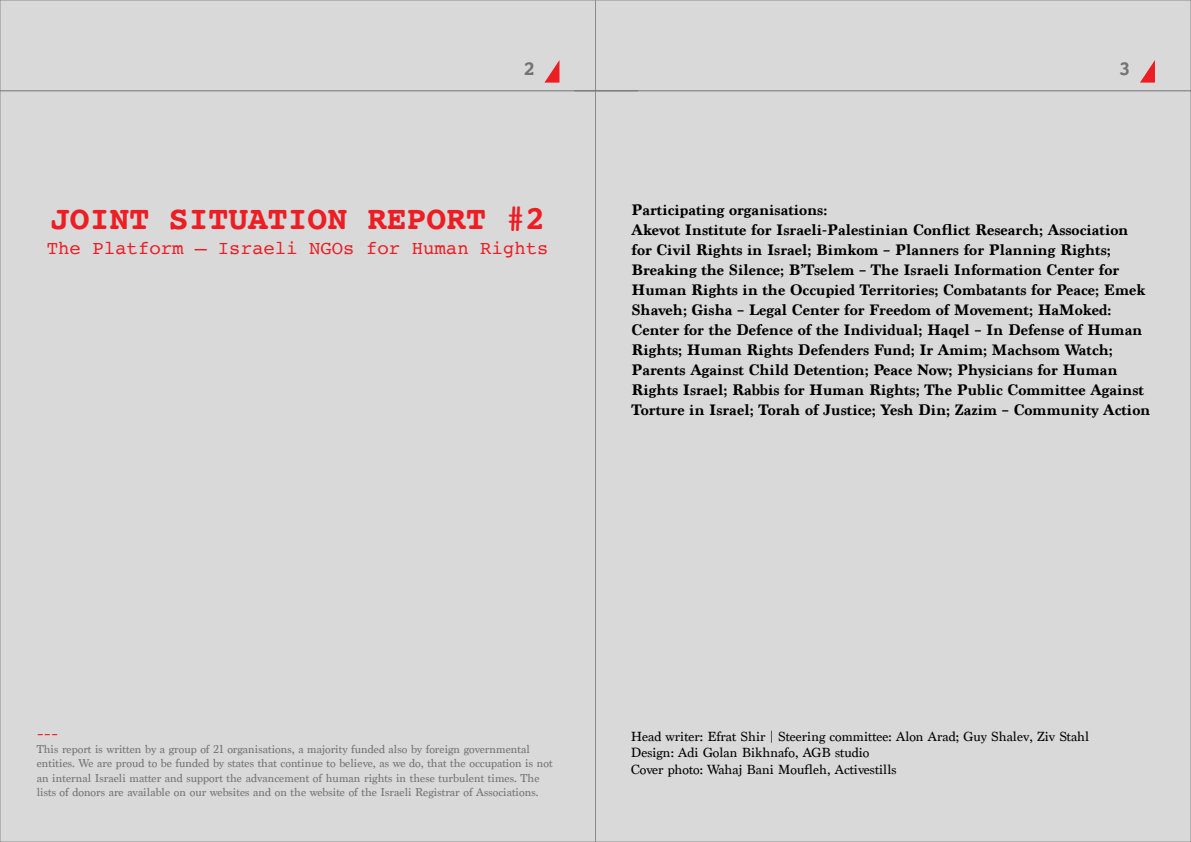
<style>
.page{position:relative;width:1191px;height:842px;background:#fff}
.page>*{position:absolute;margin:0;border:0;box-sizing:border-box;transform-origin:0 0}
.cover{font:700 33px "Courier";color:#ed1d24}
.t1{font:700 20px "Courier";color:#737373}
.sub_title{font:19px "Courier";color:#ed1d24}
.subtitle{font:700 16px/20px "Marion";color:#000}
.text_rats{font:14px "Marion";color:#000}
.text_rats-2{font:12px/14.4px "Marion";color:#737373}
.טקסט_רץ{font:700 12px "Courier New";color:#ed1d24}
</style>
<div class="page">
<div style="left:0;top:0;width:596px;height:842px;background:#d9d9d9;border:1px solid #8c8c8c"></div>
<div style="left:595px;top:0;width:596px;height:842px;background:#d9d9d9;border:1px solid #8c8c8c"></div>
<hr style="left:0;top:90px;width:638px;height:1px;background:#737373">
<hr style="left:574px;top:90px;width:617px;height:1px;background:#737373">
<svg style="left:544px;top:61px;width:15px;height:22px"></svg>
<svg style="left:1140px;top:60px;width:15px;height:23px"></svg>
<p class="t1" style="left:523px;top:53px;width:13px">2</p>
<p class="t1" style="left:1119px;top:53px;width:13px">3</p>
<p class="cover" style="left:50px;top:192px;width:497px">JOINT SITUATION REPORT #2</p>
<p class="sub_title" style="left:47px;top:233px;width:503px">The Platform – Israeli NGOs for Human Rights</p>
<p class="subtitle" style="left:631px;top:200px;width:197px">Participating organisations:</p>
<p class="subtitle" style="left:631px;top:220px;width:520px">Akevot Institute for Israeli-Palestinian Conflict Research; Association for Civil Rights in Israel; Bimkom – Planners for Planning Rights; Breaking the Silence; B’Tselem – The Israeli Information Center for Human Rights in the Occupied Territories; Combatants for Peace; Emek Shaveh; Gisha – Legal Center for Freedom of Movement; HaMoked:<br>Center for the Defence of the Individual; Haqel – In Defense of Human Rights; Human Rights Defenders Fund; Ir Amim; Machsom Watch; Parents Against Child Detention; Peace Now; Physicians for Human Rights Israel; Rabbis for Human Rights; The Public Committee Against Torture in Israel; Torah of Justice; Yesh Din; Zazim – Community Action</p>
<p class="טקסט_רץ" style="left:37px;top:727px;width:23px">---</p>
<p class="text_rats-2" style="left:37px;top:742px;width:517px">This report is written by a group of 21 organisations, a majority funded also by foreign governmental entities. We are proud to be funded by states that continue to believe, as we do, that the occupation is not an internal Israeli matter and support the advancement of human rights in these turbulent times. The lists of donors are available on our websites and on the website of the Israeli Registrar of Associations.</p>
<p class="text_rats" style="left:631px;top:728px;width:460px">Head writer: Efrat Shir | Steering committee: Alon Arad; Guy Shalev, Ziv Stahl</p>
<p class="text_rats" style="left:631px;top:744px;width:240px">Design: Adi Golan Bikhnafo, AGB studio</p>
<p class="text_rats" style="left:631px;top:761px;width:267px">Cover photo: Wahaj Bani Moufleh, Activestills</p>
</div>
